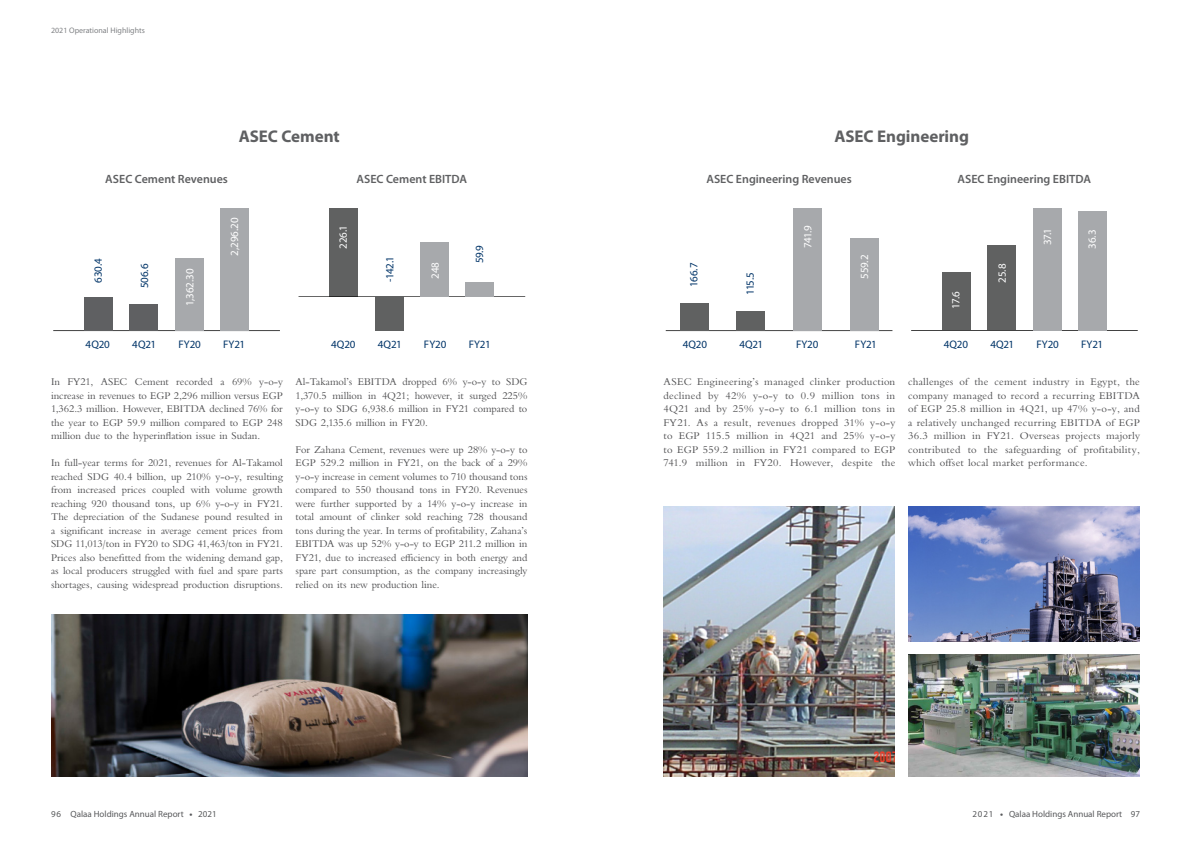
<style>
.page{position:relative;width:1191px;height:842px;background:#fff}
.page>*{position:absolute;margin:0;border:0;box-sizing:border-box;transform-origin:0 0}
.t1{font:700 17px "Myriad Pro";letter-spacing:-.005em;color:#5f6062}
.t2{font:600 12px "Myriad Pro";color:#5f6062}
.t3{font:11px "Myriad Pro";letter-spacing:-.015em;color:#003468}
.t4{font:11px "Myriad Pro";letter-spacing:-.02em;color:#fff}
.t5{font:10px/13.5px "Bergamo Std";color:#4d4d4f;text-align:justify}
.t6{font:9px "Myriad Pro";color:#58595b}
.t7{font:8px "Myriad Pro";color:#808285}
.s1{font-weight:700}
</style>
<div class="page">
<hr style="left:53px;top:330px;width:227px;height:1px;background:#000">
<div style="left:220px;top:208px;width:29px;height:123px;background:#a7a9ac"></div>
<div style="left:175px;top:258px;width:28px;height:73px;background:#a7a9ac"></div>
<div style="left:130px;top:304px;width:28px;height:27px;background:#5f6062"></div>
<div style="left:84px;top:297px;width:29px;height:34px;background:#5f6062"></div>
<div style="left:330px;top:208px;width:28px;height:89px;background:#606161"></div>
<hr style="left:298px;top:296px;width:227px;height:1px;background:#000">
<div style="left:466px;top:282px;width:28px;height:15px;background:#a7a9ac"></div>
<div style="left:375px;top:297px;width:28px;height:34px;background:#606161"></div>
<div style="left:420px;top:242px;width:28px;height:55px;background:#a7a9ac"></div>
<img style="left:51px;top:614px;width:476px;height:163px">
<hr style="left:911px;top:330px;width:226px;height:1px;background:#000">
<div style="left:1078px;top:211px;width:28px;height:119px;background:#a7a9ac"></div>
<div style="left:1033px;top:208px;width:28px;height:122px;background:#a7a9ac"></div>
<div style="left:987px;top:246px;width:28px;height:84px;background:#606161"></div>
<div style="left:942px;top:272px;width:28px;height:58px;background:#606161"></div>
<hr style="left:666px;top:330px;width:226px;height:1px;background:#000">
<div style="left:680px;top:303px;width:28px;height:28px;background:#606161"></div>
<div style="left:736px;top:312px;width:29px;height:19px;background:#606161"></div>
<div style="left:793px;top:208px;width:28px;height:123px;background:#a7a9ac"></div>
<div style="left:850px;top:238px;width:28px;height:93px;background:#a7a9ac"></div>
<img style="left:663px;top:506px;width:231px;height:271px">
<img style="left:909px;top:506px;width:231px;height:135px">
<img style="left:909px;top:655px;width:231px;height:122px">
<p class="t7" style="left:51px;top:26px;width:95px">2021 Operational Highlights</p>
<h1 class="t1" style="left:239px;top:125px;width:102px">ASEC Cement</h1>
<p class="t2" style="left:105px;top:171px;width:124px">ASEC Cement Revenues</p>
<p class="t2" style="left:356px;top:171px;width:112px">ASEC Cement EBITDA</p>
<h1 class="t1" style="left:834px;top:125px;width:136px">ASEC Engineering</h1>
<p class="t2" style="left:957px;top:171px;width:135px">ASEC Engineering EBITDA</p>
<p class="t2" style="left:706px;top:171px;width:147px">ASEC Engineering Revenues</p>
<p class="t3" style="left:91px;top:282px;width:26px;rotate:-90deg">630.4</p>
<p class="t3" style="left:138px;top:288px;width:26px;rotate:-90deg">506.6</p>
<p class="t4" style="left:183px;top:306px;width:39px;rotate:-90deg">1,362.30</p>
<p class="t4" style="left:227px;top:256px;width:40px;rotate:-90deg">2,296.20</p>
<p class="t4" style="left:336px;top:249px;width:25px;rotate:-90deg">226.1</p>
<p class="t3" style="left:383px;top:282px;width:27px;rotate:-90deg">-142.1</p>
<p class="t4" style="left:428px;top:279px;width:18px;rotate:-90deg">248</p>
<p class="t3" style="left:473px;top:263px;width:20px;rotate:-90deg">59.9</p>
<p class="t3" style="left:687px;top:287px;width:26px;rotate:-90deg">166.7</p>
<p class="t3" style="left:743px;top:295px;width:24px;rotate:-90deg">115.5</p>
<p class="t4" style="left:801px;top:248px;width:24px;rotate:-90deg">741.9</p>
<p class="t4" style="left:857px;top:279px;width:25px;rotate:-90deg">559.2</p>
<p class="t4" style="left:949px;top:309px;width:19px;rotate:-90deg">17.6</p>
<p class="t4" style="left:995px;top:283px;width:21px;rotate:-90deg">25.8</p>
<p class="t4" style="left:1040px;top:245px;width:18px;rotate:-90deg">37.1</p>
<p class="t4" style="left:1085px;top:249px;width:21px;rotate:-90deg">36.3</p>
<p class="t3" style="left:86px;top:337px;width:26px">4Q20</p>
<p class="t3" style="left:132px;top:337px;width:25px">4Q21</p>
<p class="t3" style="left:178px;top:337px;width:24px">FY20</p>
<p class="t3" style="left:223px;top:337px;width:24px">FY21</p>
<p class="t3" style="left:331px;top:337px;width:26px">4Q20</p>
<p class="t3" style="left:378px;top:337px;width:25px">4Q21</p>
<p class="t3" style="left:424px;top:337px;width:24px">FY20</p>
<p class="t3" style="left:468px;top:337px;width:24px">FY21</p>
<p class="t3" style="left:682px;top:337px;width:26px">4Q20</p>
<p class="t3" style="left:739px;top:337px;width:25px">4Q21</p>
<p class="t3" style="left:796px;top:337px;width:24px">FY20</p>
<p class="t3" style="left:855px;top:337px;width:24px">FY21</p>
<p class="t3" style="left:943px;top:337px;width:26px">4Q20</p>
<p class="t3" style="left:990px;top:337px;width:25px">4Q21</p>
<p class="t3" style="left:1036px;top:337px;width:24px">FY20</p>
<p class="t3" style="left:1081px;top:337px;width:24px">FY21</p>
<p class="t5" style="left:51px;top:375px;width:233px">In FY21, ASEC Cement recorded a 69% y-o-y increase in revenues to EGP 2,296 million versus EGP 1,362.3 million. However, EBITDA declined 76% for the year to EGP 59.9 million compared to EGP 248 million due to the hyperinflation issue in Sudan.</p>
<p class="t5" style="left:51px;top:456px;width:233px">In full-year terms for 2021, revenues for Al-Takamol reached SDG 40.4 billion, up 210% y-o-y, resulting from increased prices coupled with volume growth reaching 920 thousand tons, up 6% y-o-y in FY21.<br>The depreciation of the Sudanese pound resulted in a significant increase in average cement prices from SDG 11,013/ton in FY20 to SDG 41,463/ton in FY21.<br>Prices also benefitted from the widening demand gap, as local producers struggled with fuel and spare parts shortages, causing widespread production disruptions.</p>
<p class="t5" style="left:296px;top:375px;width:233px">Al-Takamol’s EBITDA dropped 6% y-o-y to SDG 1,370.5 million in 4Q21; however, it surged 225% y-o-y to SDG 6,938.6 million in FY21 compared to SDG 2,135.6 million in FY20.</p>
<p class="t5" style="left:296px;top:442px;width:233px">For Zahana Cement, revenues were up 28% y-o-y to EGP 529.2 million in FY21, on the back of a 29% y-o-y increase in cement volumes to 710 thousand tons compared to 550 thousand tons in FY20. Revenues were further supported by a 14% y-o-y increase in total amount of clinker sold reaching 728 thousand tons during the year. In terms of profitability, Zahana’s EBITDA was up 52% y-o-y to EGP 211.2 million in FY21, due to increased efficiency in both energy and spare part consumption, as the company increasingly relied on its new production line.</p>
<p class="t5" style="left:663px;top:375px;width:233px">ASEC Engineering’s managed clinker production declined by 42% y-o-y to 0.9 million tons in 4Q21 and by 25% y-o-y to 6.1 million tons in FY21. As a result, revenues dropped 31% y-o-y to EGP 115.5 million in 4Q21 and 25% y-o-y to EGP 559.2 million in FY21 compared to EGP 741.9 million in FY20. However, despite the</p>
<p class="t5" style="left:908px;top:375px;width:233px">challenges of the cement industry in Egypt, the company managed to record a recurring EBITDA of EGP 25.8 million in 4Q21, up 47% y-o-y, and a relatively unchanged recurring EBITDA of EGP 36.3 million in FY21. Overseas projects majorly contributed to the safeguarding of profitability, which offset local market performance.</p>
<p class="t6" style="left:51px;top:808px;width:167px">96 Qalaa Holdings Annual Report <span class="s1">•</span> 2021</p>
<p class="t6" style="left:972px;top:808px;width:169px">2021 <span class="s1">•</span> Qalaa Holdings Annual Report 97</p>
</div>
